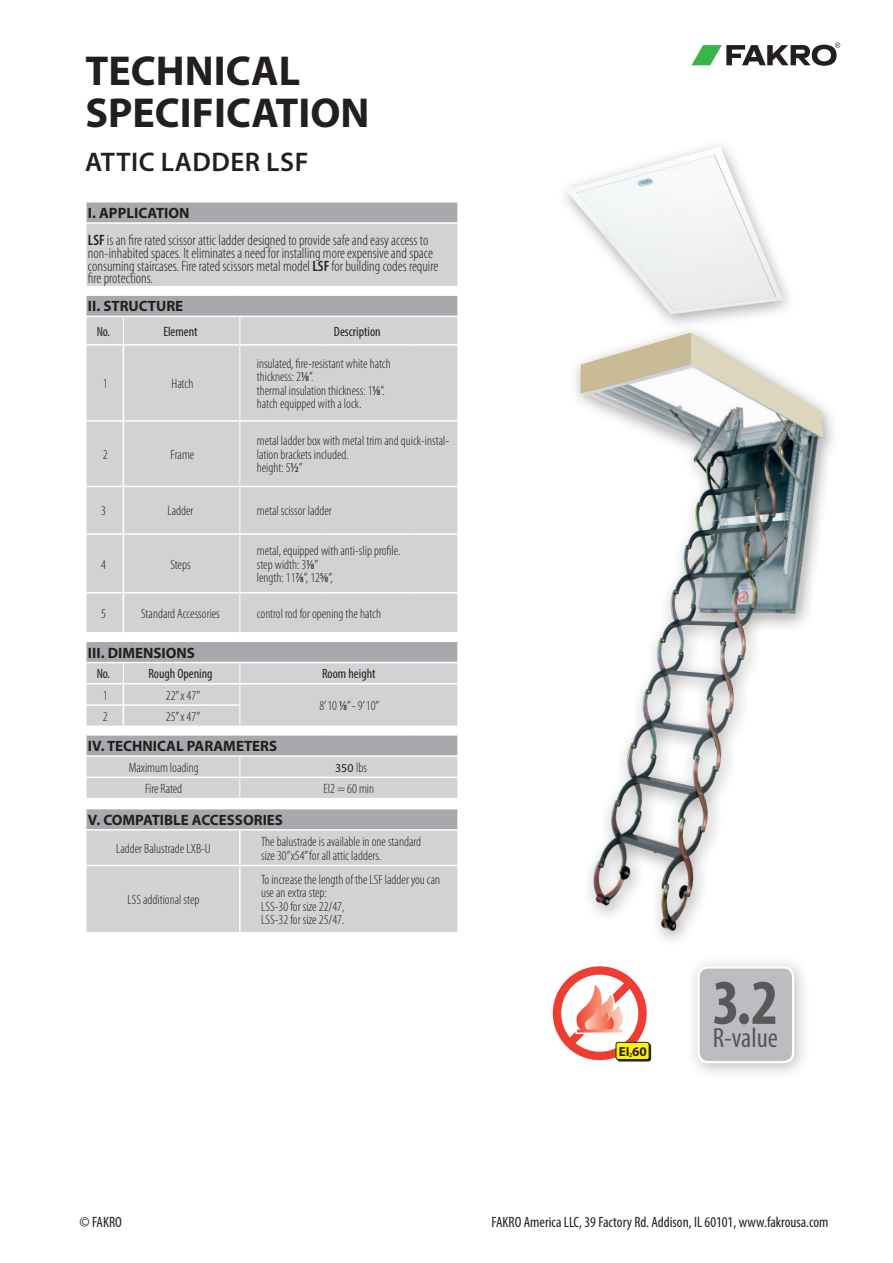
<style>
.page{position:relative;width:893px;height:1263px;background:#fff}
.page>*{position:absolute;margin:0;border:0;box-sizing:border-box;transform-origin:0 0}
.t1{font:700 condensed 64.05px "Myriad Pro";color:#57585a}
.t2{font:700 42px/42px "Myriad Pro";color:#231f20}
.t3{font:condensed 27.9px "Myriad Pro";color:#57585a}
.t4{font:600 27px "Myriad Pro";letter-spacing:.02em;color:#231f20}
.t5{font:300 condensed 15px/12.8px "Myriad Pro";color:#231f20}
.t6{font:700 15px "Myriad Pro";color:#231f20}
.t7{font:condensed 15px "Myriad Pro";color:#231f20}
.t8{font:300 condensed 13.5px/13.5px "Myriad Pro";color:#231f20}
.t9{font:condensed 13.5px "Myriad Pro";color:#231f20}
.t10{font:700 13.2px "Myriad Pro";color:#231f20}
.t11{font:12px "Myriad Pro";color:#231f20}
.t12{font:700 5.85px "Myriad Pro";color:#231f20}
.s1{font-weight:700;font-stretch:normal}
.s2{font-weight:600}
.s3{font-weight:400}
.s4{font-weight:300;font-stretch:condensed;font-size:13.5px}
</style>
<div class="page">
<svg style="left:691px;top:43px;width:149px;height:23px"></svg>
<div style="left:87px;top:202px;width:370px;height:20px;background:#a8a9ad"></div>
<svg style="left:87px;top:224px;width:370px;height:408px;fill:#d1d2d4"></svg>
<hr style="left:123px;top:346px;width:1px;height:74px;background:#fff">
<hr style="left:123px;top:422px;width:1px;height:64px;background:#fff">
<hr style="left:123px;top:487px;width:1px;height:46px;background:#fff">
<hr style="left:123px;top:535px;width:1px;height:57px;background:#fff">
<hr style="left:123px;top:593px;width:1px;height:39px;background:#fff">
<svg style="left:457px;top:202px;width:1px;height:21px"></svg>
<svg style="left:123px;top:317px;width:1px;height:27px"></svg>
<svg style="left:239px;top:317px;width:1px;height:27px"></svg>
<svg style="left:457px;top:295px;width:1px;height:49px"></svg>
<hr style="left:239px;top:346px;width:1px;height:74px;background:#fff">
<hr style="left:239px;top:422px;width:1px;height:64px;background:#fff">
<hr style="left:239px;top:487px;width:1px;height:46px;background:#fff">
<hr style="left:239px;top:535px;width:1px;height:57px;background:#fff">
<hr style="left:239px;top:593px;width:1px;height:39px;background:#fff">
<hr style="left:85px;top:286px;width:38px;height:1px;background:#fff">
<hr style="left:123px;top:286px;width:117px;height:1px;background:#fff">
<hr style="left:240px;top:286px;width:85px;height:1px;background:#fff">
<hr style="left:325px;top:286px;width:85px;height:1px;background:#fff">
<hr style="left:410px;top:286px;width:47px;height:1px;background:#fff">
<hr style="left:85px;top:294px;width:38px;height:2px;background:#fff">
<hr style="left:123px;top:294px;width:117px;height:2px;background:#fff">
<hr style="left:240px;top:294px;width:85px;height:2px;background:#fff">
<hr style="left:325px;top:294px;width:85px;height:2px;background:#fff">
<hr style="left:410px;top:294px;width:47px;height:2px;background:#fff">
<hr style="left:85px;top:316px;width:38px;height:1px;background:#fff">
<hr style="left:123px;top:316px;width:117px;height:1px;background:#fff">
<hr style="left:240px;top:316px;width:85px;height:1px;background:#fff">
<hr style="left:325px;top:316px;width:85px;height:1px;background:#fff">
<hr style="left:410px;top:316px;width:47px;height:1px;background:#fff">
<hr style="left:85px;top:344px;width:38px;height:2px;background:#fff">
<hr style="left:123px;top:344px;width:117px;height:2px;background:#fff">
<hr style="left:240px;top:344px;width:85px;height:2px;background:#fff">
<hr style="left:325px;top:344px;width:85px;height:2px;background:#fff">
<hr style="left:410px;top:344px;width:47px;height:2px;background:#fff">
<hr style="left:85px;top:420px;width:38px;height:2px;background:#fff">
<hr style="left:123px;top:420px;width:117px;height:2px;background:#fff">
<hr style="left:240px;top:420px;width:85px;height:2px;background:#fff">
<hr style="left:325px;top:420px;width:85px;height:2px;background:#fff">
<hr style="left:410px;top:420px;width:47px;height:2px;background:#fff">
<hr style="left:85px;top:486px;width:38px;height:1px;background:#fff">
<hr style="left:123px;top:486px;width:117px;height:1px;background:#fff">
<hr style="left:240px;top:486px;width:85px;height:1px;background:#fff">
<hr style="left:325px;top:486px;width:85px;height:1px;background:#fff">
<hr style="left:410px;top:486px;width:47px;height:1px;background:#fff">
<hr style="left:85px;top:533px;width:38px;height:2px;background:#fff">
<hr style="left:123px;top:533px;width:117px;height:2px;background:#fff">
<hr style="left:240px;top:533px;width:85px;height:2px;background:#fff">
<hr style="left:325px;top:533px;width:85px;height:2px;background:#fff">
<hr style="left:410px;top:533px;width:47px;height:2px;background:#fff">
<hr style="left:85px;top:592px;width:38px;height:1px;background:#fff">
<hr style="left:123px;top:592px;width:117px;height:1px;background:#fff">
<hr style="left:240px;top:592px;width:85px;height:1px;background:#fff">
<hr style="left:325px;top:592px;width:85px;height:1px;background:#fff">
<hr style="left:410px;top:592px;width:47px;height:1px;background:#fff">
<svg style="left:85px;top:641px;width:373px;height:291px"></svg>
<hr style="left:457px;top:830px;width:1px;height:35px;background:#fff">
<hr style="left:457px;top:865px;width:1px;height:67px;background:#fff">
<hr style="left:85px;top:808px;width:155px;height:1px;background:#fff">
<hr style="left:240px;top:808px;width:218px;height:1px;background:#fff">
<hr style="left:85px;top:829px;width:155px;height:2px;background:#fff">
<hr style="left:240px;top:829px;width:217px;height:2px;background:#fff">
<hr style="left:85px;top:865px;width:155px;height:1px;background:#fff">
<hr style="left:240px;top:865px;width:217px;height:1px;background:#fff">
<img style="left:575px;top:365px;width:258px;height:572px">
<svg style="left:580px;top:344px;width:243px;height:94px"></svg>
<img style="left:565px;top:145px;width:224px;height:199px">
<svg style="left:553px;top:966px;width:94px;height:94px"></svg>
<div style="left:617px;top:1043px;width:34px;height:18px;border:1px solid #231f20;border-radius:2px"></div>
<div style="left:616px;top:1042px;width:33px;height:17px;background:#fff101;border-radius:2px"></div>
<div style="left:616px;top:1042px;width:33px;height:18px;border:1px solid #231f20;border-radius:2px"></div>
<div style="left:686px;top:955px;width:125px;height:125px;background:#231f20;opacity:.3"></div>
<div style="left:698px;top:967px;width:95px;height:95px;background:#bcbdc0;border-radius:10px"></div>
<div style="left:697px;top:966px;width:97px;height:97px;border:2px solid #fff;border-radius:10px"></div>
<h2 class="t2" style="left:85px;top:49px;width:286px">TECHNICAL<br>SPECIFICATION</h2>
<h3 class="t4" style="left:85px;top:145px;width:225px">ATTIC LADDER LSF</h3>
<p class="t5" style="left:88px;top:200px;width:342px;line-height:27.2px"><span class="s1">I. APPLICATION<br></span><span class="s2">LSF</span> is an fire rated scissor attic ladder designed to provide safe and easy access to</p>
<p class="t5" style="left:88px;top:247px;width:352px">non-inhabited spaces. It eliminates a need for installing more expensive and space consuming staircases. Fire rated scissors metal model <span class="s2">LSF</span> for building codes require fire protections.</p>
<p class="t6" style="left:88px;top:297px;width:97px">II. STRUCTURE</p>
<p class="t9" style="left:97px;top:323px;width:15px">No.</p>
<p class="t9" style="left:163px;top:323px;width:36px">Element</p>
<p class="t9" style="left:334px;top:323px;width:48px">Description</p>
<p class="t8" style="left:103px;top:377px;width:6px">1</p>
<p class="t8" style="left:172px;top:377px;width:23px">Hatch</p>
<p class="t8" style="left:103px;top:448px;width:6px">2</p>
<p class="t8" style="left:171px;top:448px;width:25px">Frame</p>
<p class="t8" style="left:257px;top:357px;width:135px">insulated, fire-resistant white hatch thickness: 2<span class="s3">1/8</span>”.<br>thermal insulation thickness: 1<span class="s3">1/8</span>”. hatch equipped with a lock.</p>
<p class="t8" style="left:257px;top:434px;width:194px">metal ladder box with metal trim and quick-instal&shy;lation brackets included.<br>height: 5<span class="s3">1/2</span>”</p>
<p class="t8" style="left:101px;top:504px;width:6px">3</p>
<p class="t8" style="left:168px;top:504px;width:28px">Ladder</p>
<p class="t8" style="left:257px;top:504px;width:76px">metal scissor ladder</p>
<p class="t8" style="left:101px;top:558px;width:6px">4</p>
<p class="t8" style="left:170px;top:558px;width:22px">Steps</p>
<p class="t8" style="left:257px;top:544px;width:145px">metal, equipped with anti-slip profile. step width: 3<span class="s3">1/8</span>”<br>length: 11<span class="s3">7/8</span>”, 12<span class="s3">5/8</span>”,</p>
<p class="t8" style="left:101px;top:607px;width:6px">5</p>
<p class="t8" style="left:141px;top:607px;width:80px">Standard Accessories</p>
<p class="t8" style="left:257px;top:607px;width:126px">control rod for opening the hatch</p>
<p class="t6" style="left:88px;top:643px;width:109px">III. DIMENSIONS</p>
<p class="t9" style="left:97px;top:666px;width:15px">No.</p>
<p class="t9" style="left:148px;top:666px;width:66px">Rough Opening</p>
<p class="t9" style="left:322px;top:666px;width:55px">Room height</p>
<p class="t8" style="left:103px;top:689px;width:6px">1</p>
<p class="t8" style="left:166px;top:689px;width:36px">22” x 47”</p>
<p class="t8" style="left:319px;top:699px;width:62px">8’ 10 <span class="s3">1/8</span>” - 9’ 10”</p>
<p class="t8" style="left:103px;top:710px;width:6px">2</p>
<p class="t8" style="left:166px;top:710px;width:36px">25” x 47”</p>
<p class="t6" style="left:88px;top:736px;width:191px">IV. TECHNICAL PARAMETERS</p>
<p class="t8" style="left:129px;top:761px;width:71px">Maximum loading</p>
<p class="t11" style="left:335px;top:760px;width:33px">350 <span class="s4">lbs</span></p>
<p class="t8" style="left:145px;top:782px;width:39px">Fire Rated</p>
<p class="t8" style="left:323px;top:782px;width:52px">EI2 = 60 min</p>
<p class="t6" style="left:88px;top:810px;width:197px">V. COMPATIBLE ACCESSORIES</p>
<p class="t8" style="left:116px;top:842px;width:96px">Ladder Balustrade LXB-U</p>
<p class="t8" style="left:261px;top:835px;width:162px">The balustrade is available in one standard size 30”x54” for all attic ladders.</p>
<p class="t8" style="left:128px;top:893px;width:73px">LSS additional step</p>
<p class="t8" style="left:261px;top:873px;width:181px">To increase the length of the LSF ladder you can use an extra step:<br>LSS-30 for size 22/47,<br>LSS-32 for size 25/47.</p>
<p class="t10" style="left:619px;top:1043px;width:30px">EI 60</p>
<p class="t12" style="left:629px;top:1051px;width:5px">2</p>
<h1 class="t1" style="left:713px;top:962px;width:67px">3.2</h1>
<h3 class="t3" style="left:713px;top:1020px;width:67px">R-value</h3>
<p class="t7" style="left:80px;top:1213px;width:44px">© FAKRO</p>
<p class="t7" style="left:492px;top:1213px;width:338px">FAKRO America LLC, 39 Factory Rd. Addison, IL 60101, www.fakrousa.com</p>
</div>
